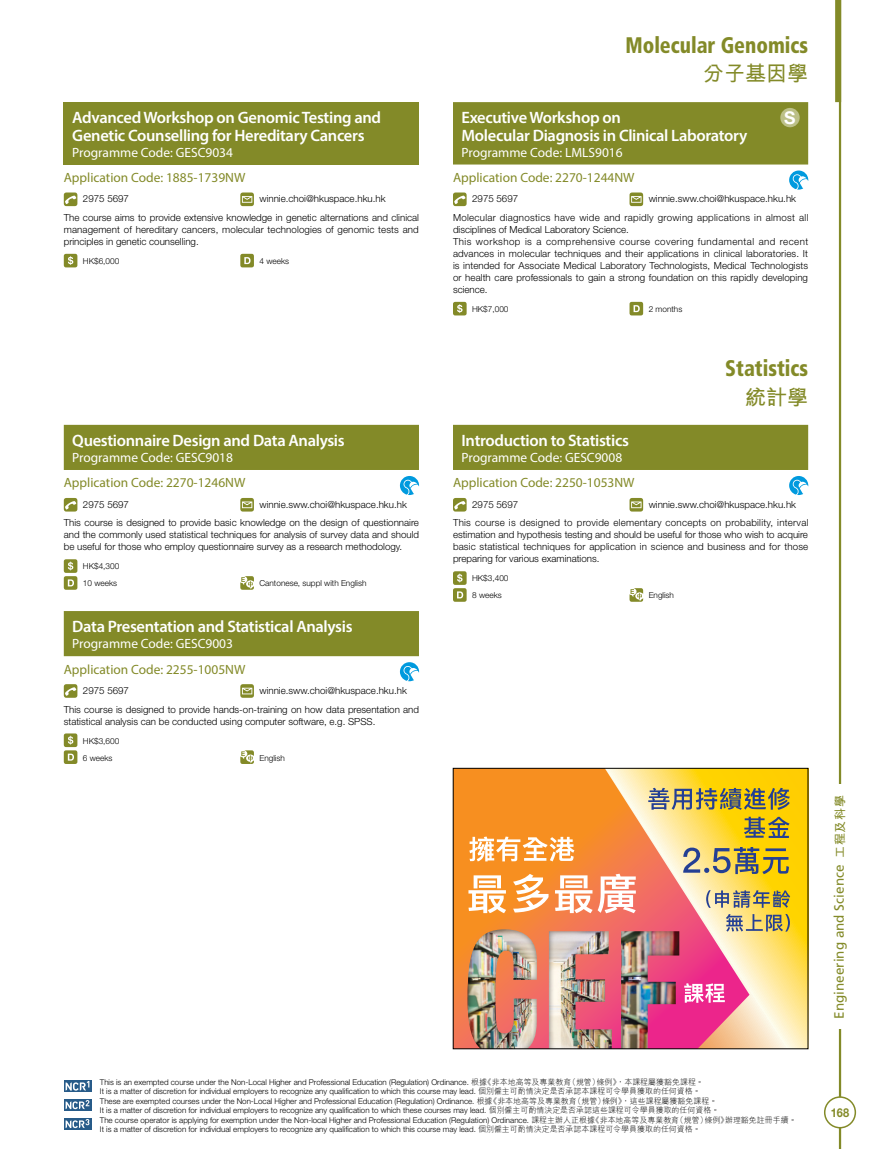
<style>
.page{position:relative;width:872px;height:1149px;background:#fff}
.page>*{position:absolute;margin:0;border:0;box-sizing:border-box;transform-origin:0 0}
.t1{font:900 condensed 22.5px "Frutiger LT Std";color:#838a28;scale:.9 1}
.t2{font:700 21px "M Hei HK";color:#838a28}
.t3{font:700 17.55px "Helvetica Neue";color:#fff}
.t4{font:600 16.5px/17.2px "Myriad Pro";letter-spacing:-.02em;color:#fff}
.t5{font:13.5px "Frutiger";color:#838a28}
.t6{font:13.35px "Myriad Pro";color:#838a28}
.t7{font:13.35px "Myriad Pro";color:#fff}
.t8{font:700 12.3px "Helvetica Neue LT Std";color:#838a28;scale:.9 1}
.t9{font:300 9.75px/12px "Helvetica Neue";color:#000}
.t10{font:300 9.75px/18.5px "Helvetica Neue";letter-spacing:.025em;color:#000}
.t11{font:300 9.75px/18.5px "Helvetica Neue";letter-spacing:.03em;color:#000}
.t12{font:300 8.25px/17px "Helvetica Neue";color:#000}
.t13{font:300 7.95px/9.4px "Helvetica Neue LT Std";color:#000}
.s1{font-family:"M Hei HK";font-weight:700;font-size:12px}
.s2{font-family:"M Hei HK"}
</style>
<div class="page">
<hr style="left:839px;top:0;width:2px;height:1148px;background:#838a28">
<div style="left:824px;top:1096px;width:31px;height:31px;background:#fff;border-radius:50%"></div>
<div style="left:824px;top:1095px;width:32px;height:33px;border:2px solid #838a28;border-radius:50%"></div>
<div style="left:835px;top:0;width:6px;height:102px;background:#838a28"></div>
<div style="left:832px;top:784px;width:14px;height:244px;background:#fff"></div>
<svg style="left:64px;top:1080px;width:27px;height:11px"></svg>
<svg style="left:66px;top:1080px;width:23px;height:10px"></svg>
<svg style="left:64px;top:1099px;width:27px;height:11px"></svg>
<svg style="left:66px;top:1099px;width:23px;height:9px"></svg>
<svg style="left:64px;top:1118px;width:27px;height:11px"></svg>
<svg style="left:66px;top:1118px;width:23px;height:9px"></svg>
<div style="left:64px;top:102px;width:355px;height:62px;background:#838a28"></div>
<svg style="left:64px;top:192px;width:13px;height:14px"></svg>
<svg style="left:240px;top:192px;width:14px;height:14px"></svg>
<svg style="left:64px;top:254px;width:13px;height:13px"></svg>
<svg style="left:240px;top:254px;width:14px;height:13px"></svg>
<div style="left:453px;top:102px;width:355px;height:62px;background:#838a28"></div>
<div style="left:780px;top:108px;width:19px;height:19px;background:#bcc087;border-radius:50%"></div>
<svg style="left:789px;top:170px;width:19px;height:19px"></svg>
<svg style="left:453px;top:192px;width:13px;height:14px"></svg>
<svg style="left:629px;top:192px;width:14px;height:14px"></svg>
<svg style="left:453px;top:302px;width:13px;height:13px"></svg>
<svg style="left:629px;top:302px;width:14px;height:13px"></svg>
<div style="left:64px;top:424px;width:355px;height:46px;background:#838a28"></div>
<svg style="left:400px;top:476px;width:19px;height:19px"></svg>
<svg style="left:64px;top:498px;width:13px;height:13px"></svg>
<svg style="left:240px;top:498px;width:14px;height:13px"></svg>
<svg style="left:64px;top:559px;width:13px;height:30px"></svg>
<svg style="left:240px;top:576px;width:14px;height:13px"></svg>
<div style="left:64px;top:611px;width:355px;height:45px;background:#838a28"></div>
<svg style="left:400px;top:662px;width:19px;height:19px"></svg>
<svg style="left:64px;top:684px;width:13px;height:13px"></svg>
<svg style="left:240px;top:684px;width:14px;height:13px"></svg>
<svg style="left:64px;top:733px;width:13px;height:30px"></svg>
<svg style="left:240px;top:750px;width:14px;height:13px"></svg>
<div style="left:453px;top:424px;width:355px;height:46px;background:#838a28"></div>
<svg style="left:789px;top:476px;width:19px;height:19px"></svg>
<svg style="left:453px;top:498px;width:13px;height:13px"></svg>
<svg style="left:629px;top:498px;width:14px;height:13px"></svg>
<svg style="left:453px;top:571px;width:13px;height:30px"></svg>
<svg style="left:629px;top:588px;width:14px;height:13px"></svg>
<svg style="left:749px;top:769px;width:57px;height:277px;background:#fed627"></svg>
<svg style="left:455px;top:769px;width:294px;height:277px;background:#f8a336"></svg>
<img style="left:467px;top:816px;width:323px;height:230px">
<svg style="left:648px;top:787px;width:141px;height:22px;background:#a19659"></svg>
<h3 class="t4" style="left:72px;top:109px;width:310px">AdvancedWorkshop on GenomicTesting and<br>Genetic Counselling for Hereditary Cancers</h3>
<h3 class="t7" style="left:72px;top:144px;width:162px">Programme Code: GESC9034</h3>
<h3 class="t6" style="left:64px;top:169px;width:183px">Application Code: 1885-1739NW</h3>
<p class="t9" style="left:83px;top:193px;width:48px">2975 5697</p>
<p class="t9" style="left:64px;top:189px;width:357px;line-height:18.5px;text-indent:196px">winnie.choi@hkuspace.hku.hk<br>The course aims to provide extensive knowledge in genetic alternations and clinical</p>
<p class="t9" style="left:64px;top:223px;width:356px">management of hereditary cancers, molecular technologies of genomic tests and principles in genetic counselling.</p>
<p class="t12" style="left:83px;top:252px;width:38px">HK$6,000</p>
<p class="t12" style="left:259px;top:252px;width:31px">4 weeks</p>
<h3 class="t4" style="left:72px;top:431px;width:274px">Questionnaire Design and Data Analysis</h3>
<h3 class="t7" style="left:72px;top:449px;width:162px">Programme Code: GESC9018</h3>
<h3 class="t6" style="left:64px;top:474px;width:183px">Application Code: 2270-1246NW</h3>
<p class="t9" style="left:83px;top:498px;width:48px">2975 5697</p>
<p class="t9" style="left:64px;top:495px;width:357px;line-height:18.5px;text-indent:196px">winnie.sww.choi@hkuspace.hku.hk<br>This course is designed to provide basic knowledge on the design of questionnaire</p>
<p class="t9" style="left:64px;top:528px;width:357px">and the commonly used statistical techniques for analysis of survey data and should be useful for those who employ questionnaire survey as a research methodology.</p>
<p class="t12" style="left:83px;top:557px;width:38px">HK$4,300<br>10 weeks</p>
<p class="t12" style="left:259px;top:574px;width:108px">Cantonese, suppl with English</p>
<h3 class="t4" style="left:72px;top:617px;width:282px">Data Presentation and Statistical Analysis</h3>
<h3 class="t7" style="left:72px;top:635px;width:162px">Programme Code: GESC9003</h3>
<h3 class="t6" style="left:64px;top:660px;width:183px">Application Code: 2255-1005NW</h3>
<p class="t9" style="left:83px;top:684px;width:48px">2975 5697</p>
<p class="t9" style="left:64px;top:681px;width:357px;line-height:18.5px;text-indent:196px">winnie.sww.choi@hkuspace.hku.hk<br>This course is designed to provide hands-on-training on how data presentation and</p>
<p class="t9" style="left:64px;top:714px;width:313px">statistical analysis can be conducted using computer software, e.g. SPSS.</p>
<p class="t12" style="left:83px;top:731px;width:38px">HK$3,600<br>6 weeks</p>
<p class="t12" style="left:259px;top:748px;width:27px">English</p>
<h1 class="t1" style="left:625px;top:31px;width:204px">Molecular Genomics</h1>
<h2 class="t2" style="left:703px;top:58px;width:106px">分子基因學</h2>
<h3 class="t4" style="left:461px;top:109px;width:287px">ExecutiveWorkshop on<br>Molecular Diagnosis in Clinical Laboratory</h3>
<h3 class="t7" style="left:461px;top:144px;width:163px">Programme Code: LMLS9016</h3>
<h3 class="t3" style="left:784px;top:107px;width:13px">S</h3>
<h3 class="t6" style="left:453px;top:169px;width:183px">Application Code: 2270-1244NW</h3>
<p class="t9" style="left:472px;top:193px;width:48px">2975 5697</p>
<p class="t11" style="left:453px;top:189px;width:357px;text-indent:196px">winnie.sww.choi@hkuspace.hku.hk<br>Molecular diagnostics have wide and rapidly growing applications in almost all</p>
<p class="t9" style="left:453px;top:223px;width:357px">disciplines of Medical Laboratory Science.<br>This workshop is a comprehensive course covering fundamental and recent advances in molecular techniques and their applications in clinical laboratories. It is intended for Associate Medical Laboratory Technologists, Medical Technologists or health care professionals to gain a strong foundation on this rapidly developing science.</p>
<p class="t12" style="left:472px;top:300px;width:38px">HK$7,000</p>
<p class="t12" style="left:648px;top:300px;width:35px">2 months</p>
<h1 class="t1" style="left:725px;top:354px;width:94px">Statistics</h1>
<h2 class="t2" style="left:745px;top:381px;width:64px">統計學</h2>
<h3 class="t4" style="left:461px;top:431px;width:169px">Introduction to Statistics</h3>
<h3 class="t7" style="left:461px;top:449px;width:162px">Programme Code: GESC9008</h3>
<h3 class="t6" style="left:453px;top:474px;width:183px">Application Code: 2250-1053NW</h3>
<p class="t9" style="left:472px;top:498px;width:48px">2975 5697</p>
<p class="t10" style="left:453px;top:495px;width:357px;text-indent:196px">winnie.sww.choi@hkuspace.hku.hk<br>This course is designed to provide elementary concepts on probability, interval</p>
<p class="t9" style="left:453px;top:528px;width:357px;text-align:justify">estimation and hypothesis testing and should be useful for those who wish to acquire basic statistical techniques for application in science and business and for those preparing for various examinations.</p>
<p class="t12" style="left:472px;top:569px;width:38px">HK$3,400<br>8 weeks</p>
<p class="t12" style="left:648px;top:586px;width:27px">English</p>
<h3 class="t5" style="left:831px;top:1018px;width:225px;rotate:-90deg">Engineering and Science <span class="s1">工程及科學</span></h3>
<p class="t13" style="left:100px;top:1076px;width:698px">This is an exempted course under the Non-Local Higher and Professional Education (Regulation) Ordinance. <span class="s2">根據《非本地高等及專業教育（規管）條例》，本課程屬獲豁免課程。<br></span>It is a matter of discretion for individual employers to recognize any qualification to which this course may lead. <span class="s2">個別僱主可酌情決定是否承認本課程可令學員獲取的任何資格。<br></span>These are exempted courses under the Non-Local Higher and Professional Education (Regulation) Ordinance. <span class="s2">根據《非本地高等及專業教育（規管）條例》，這些課程屬獲豁免課程。<br></span>It is a matter of discretion for individual employers to recognize any qualification to which these courses may lead. <span class="s2">個別僱主可酌情決定是否承認這些課程可令學員獲取的任何資格。<br></span>The course operator is applying for exemption under the Non-local Higher and Professional Education (Regulation) Ordinance. <span class="s2">課程主辦人正根據《非本地高等及專業教育（規管）條例》辦理豁免註冊手續。</span>It is a matter of discretion for individual employers to recognize any qualification to which this course may lead. <span class="s2">個別僱主可酌情決定是否承認本課程可令學員獲取的任何資格。</span></p>
<p class="t8" style="left:831px;top:1104px;width:22px">168</p>
</div>
